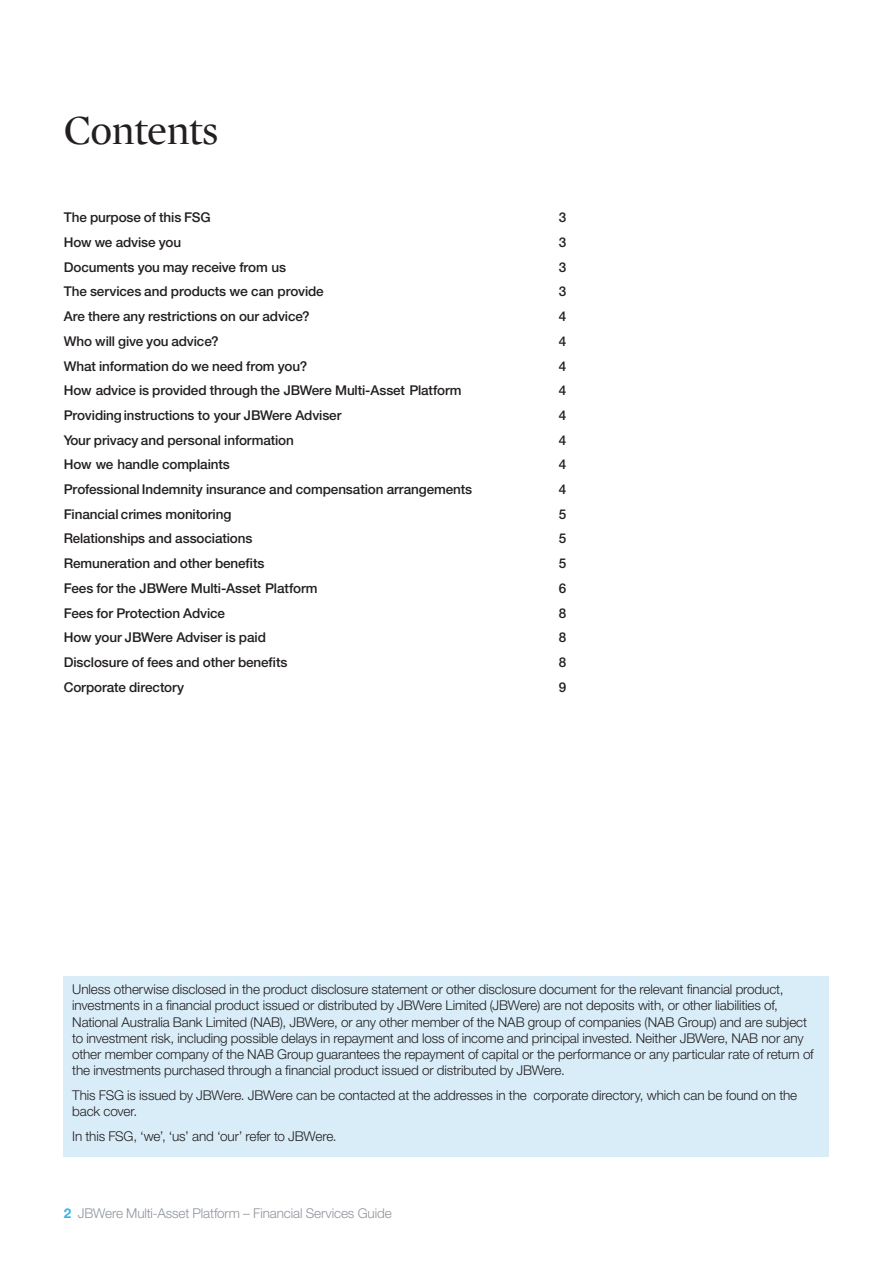
<style>
.page{position:relative;width:893px;height:1263px;background:#fff}
.page>*{position:absolute;margin:0;border:0;box-sizing:border-box;transform-origin:0 0}
.t1{font:42px "Mercury Display";letter-spacing:-.02em;color:#231f20}
.t2{font:300 13.5px/16.2px "Helvetica Neue LT Pro";letter-spacing:-.01em;color:#231f20}
.t3{font:500 13.5px "Helvetica Neue LT Pro";letter-spacing:-.01em;color:#231f20}
.t4{font:300 13.5px "Helvetica Neue LT Pro";letter-spacing:-.01em;color:#8f959d}
.s1{font-weight:700;color:#39b4e7}
</style>
<div class="page">
<div style="left:64px;top:976px;width:765px;height:181px;background:#d9edf9"></div>
<h1 class="t1" style="left:64px;top:106px;width:156px">Contents</h1>
<p class="t3" style="left:64px;top:209px;width:148px">The purpose of this FSG</p>
<p class="t3" style="left:559px;top:209px;width:9px">3</p>
<p class="t3" style="left:64px;top:234px;width:119px">How we advise you</p>
<p class="t3" style="left:559px;top:234px;width:9px">3</p>
<p class="t3" style="left:64px;top:259px;width:224px">Documents you may receive from us</p>
<p class="t3" style="left:559px;top:259px;width:9px">3</p>
<p class="t3" style="left:64px;top:284px;width:262px">The services and products we can provide</p>
<p class="t3" style="left:559px;top:283px;width:9px">3</p>
<p class="t3" style="left:64px;top:308px;width:248px">Are there any restrictions on our advice?</p>
<p class="t3" style="left:559px;top:308px;width:9px">4</p>
<p class="t3" style="left:64px;top:333px;width:156px">Who will give you advice?</p>
<p class="t3" style="left:559px;top:333px;width:9px">4</p>
<p class="t3" style="left:64px;top:358px;width:245px">What information do we need from you?</p>
<p class="t3" style="left:559px;top:358px;width:9px">4</p>
<p class="t3" style="left:64px;top:382px;width:399px">How advice is provided through the JBWere Multi-Asset Platform</p>
<p class="t3" style="left:559px;top:382px;width:9px">4</p>
<p class="t3" style="left:64px;top:407px;width:279px">Providing instructions to your JBWere Adviser</p>
<p class="t3" style="left:559px;top:407px;width:9px">4</p>
<p class="t3" style="left:64px;top:432px;width:232px">Your privacy and personal information</p>
<p class="t3" style="left:559px;top:432px;width:9px">4</p>
<p class="t3" style="left:64px;top:456px;width:168px">How we handle complaints</p>
<p class="t3" style="left:559px;top:456px;width:9px">4</p>
<p class="t3" style="left:64px;top:481px;width:410px">Professional Indemnity insurance and compensation arrangements</p>
<p class="t3" style="left:559px;top:481px;width:9px">4</p>
<p class="t3" style="left:64px;top:506px;width:169px">Financial crimes monitoring</p>
<p class="t3" style="left:559px;top:506px;width:9px">5</p>
<p class="t3" style="left:64px;top:531px;width:190px">Relationships and associations</p>
<p class="t3" style="left:559px;top:531px;width:9px">5</p>
<p class="t3" style="left:64px;top:555px;width:202px">Remuneration and other benefits</p>
<p class="t3" style="left:559px;top:555px;width:9px">5</p>
<p class="t3" style="left:64px;top:580px;width:255px">Fees for the JBWere Multi-Asset Platform</p>
<p class="t3" style="left:559px;top:580px;width:9px">6</p>
<p class="t3" style="left:64px;top:605px;width:163px">Fees for Protection Advice</p>
<p class="t3" style="left:559px;top:605px;width:9px">8</p>
<p class="t3" style="left:64px;top:629px;width:204px">How your JBWere Adviser is paid</p>
<p class="t3" style="left:559px;top:629px;width:9px">8</p>
<p class="t3" style="left:64px;top:654px;width:225px">Disclosure of fees and other benefits</p>
<p class="t3" style="left:559px;top:654px;width:9px">8</p>
<p class="t3" style="left:64px;top:679px;width:122px">Corporate directory</p>
<p class="t3" style="left:559px;top:679px;width:9px">9</p>
<p class="t2" style="left:72px;top:981px;width:743px">Unless otherwise disclosed in the product disclosure statement or other disclosure document for the relevant financial product, investments in a financial product issued or distributed by JBWere Limited (JBWere) are not deposits with, or other liabilities of, National Australia Bank Limited (NAB), JBWere, or any other member of the NAB group of companies (NAB Group) and are subject to investment risk, including possible delays in repayment and loss of income and principal invested. Neither JBWere, NAB nor any other member company of the NAB Group guarantees the repayment of capital or the performance or any particular rate of return of the investments purchased through a financial product issued or distributed by JBWere.</p>
<p class="t2" style="left:72px;top:1086px;width:726px">This FSG is issued by JBWere. JBWere can be contacted at the addresses in the corporate directory, which can be found on the back cover.</p>
<p class="t2" style="left:72px;top:1127px;width:266px">In this FSG, ‘we’, ‘us’ and ‘our’ refer to JBWere.</p>
<p class="t4" style="left:64px;top:1205px;width:329px"><span class="s1">2</span> JBWere Multi‑Asset Platform – Financial Services Guide</p>
</div>
